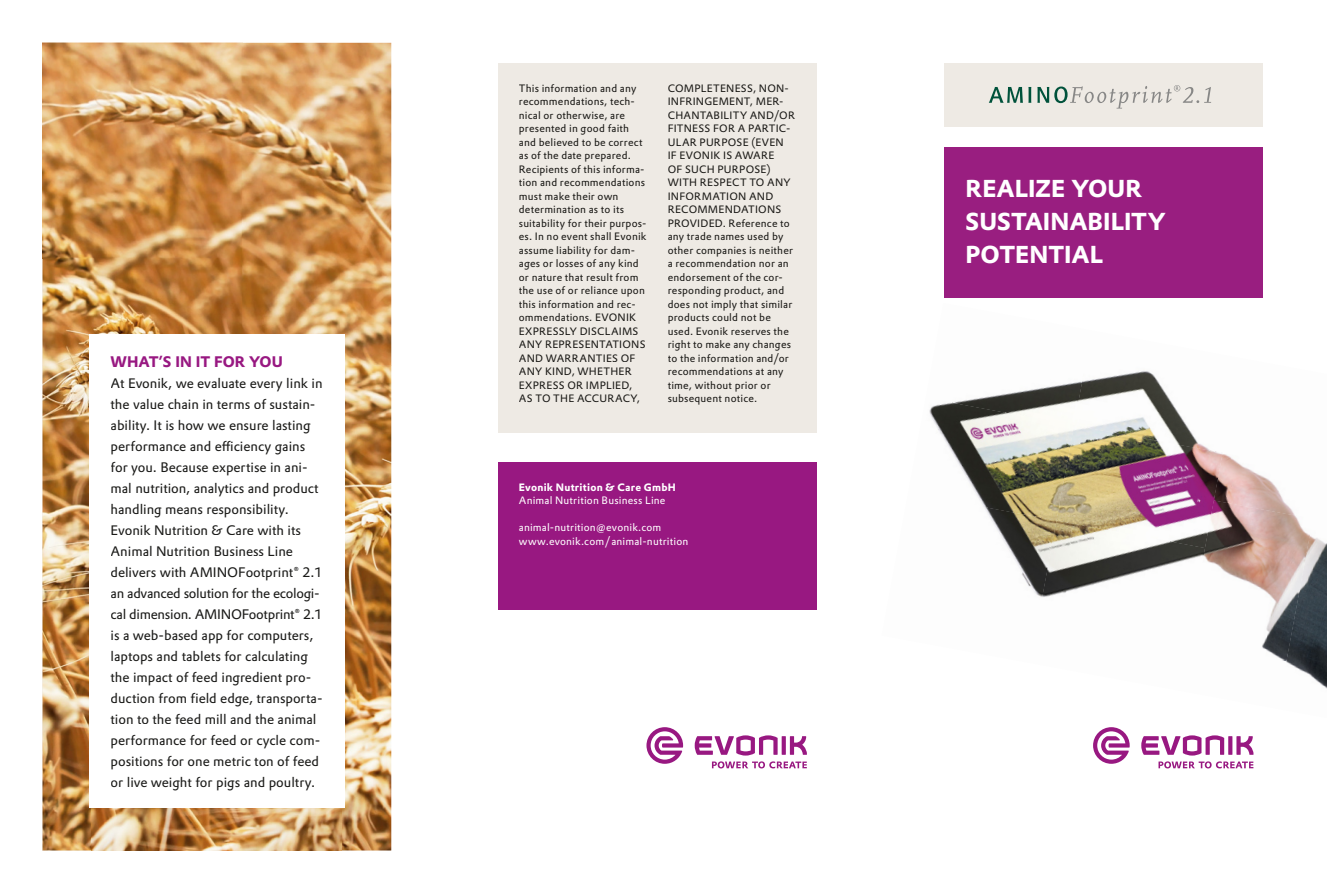
<style>
.page{position:relative;width:1327px;height:893px;background:#fff}
.page>*{position:absolute;margin:0;border:0;box-sizing:border-box;transform-origin:0 0}
.t1{font:700 24px/33px "Evonik Prokyon";color:#fff}
.t2{font:700 15px "Evonik Prokyon";color:#981881}
.t3{font:13.5px/21px "Evonik Prokyon";color:#1a1a18}
.t4{font:10.5px/13.5px "Evonik Prokyon";letter-spacing:.02em;color:#1a1916}
.t5{font:10.5px/13.5px "Evonik Prokyon";letter-spacing:.02em;color:#fff}
.t6{font:700 10.5px "Evonik Prokyon";letter-spacing:.02em;color:#fff}
</style>
<div class="page">
<img style="left:43px;top:43px;width:348px;height:322px">
<img style="left:43px;top:365px;width:49px;height:485px">
<img style="left:342px;top:365px;width:49px;height:485px">
<img style="left:92px;top:808px;width:250px;height:42px">
<svg style="left:1093px;top:727px;width:36px;height:37px"></svg>
<svg style="left:1141px;top:735px;width:112px;height:33px"></svg>
<svg style="left:646px;top:727px;width:37px;height:37px"></svg>
<svg style="left:695px;top:735px;width:112px;height:33px"></svg>
<div style="left:944px;top:63px;width:319px;height:63px;background:#eeeae4"></div>
<svg style="left:989px;top:87px;width:42px;height:16px"></svg>
<svg style="left:1037px;top:85px;width:174px;height:24px"></svg>
<div style="left:944px;top:147px;width:319px;height:151px;background:#991e80"></div>
<div style="left:89px;top:334px;width:255px;height:474px;background:#fff"></div>
<div style="left:497px;top:63px;width:319px;height:369px;background:#eeeae4"></div>
<div style="left:497px;top:462px;width:319px;height:148px;background:#981881"></div>
<img style="left:980px;top:383px;width:94px;height:15px">
<img style="left:1074px;top:371px;width:112px;height:54px">
<img style="left:1222px;top:454px;width:55px;height:46px">
<img style="left:1277px;top:488px;width:50px;height:201px">
<img style="left:929px;top:398px;width:145px;height:95px">
<img style="left:1056px;top:425px;width:166px;height:95px">
<img style="left:1187px;top:500px;width:126px;height:162px">
<img style="left:976px;top:493px;width:80px;height:95px">
<img style="left:1038px;top:520px;width:167px;height:68px">
<img style="left:1032px;top:588px;width:205px;height:74px">
<img style="left:1228px;top:652px;width:58px;height:37px">
<h2 class="t2" style="left:111px;top:349px;width:174px">WHAT’S IN IT FOR YOU</h2>
<p class="t3" style="left:111px;top:372px;width:214px">At Evonik, we evaluate every link in the value chain in terms of sustain&shy;ability. It is how we ensure lasting performance and efficiency gains for you. Because expertise in ani&shy;mal nutrition, analytics and product handling means responsibility.<br>Evonik Nutrition &amp; Care with its Animal Nutrition Business Line delivers with AMINOFootprint® 2.1 an advanced solution for the ecologi&shy;cal dimension. AMINOFootprint® 2.1 is a web-based app for computers, laptops and tablets for calculating the impact of feed ingredient pro&shy;duction from field edge, transporta&shy;tion to the feed mill and the animal performance for feed or cycle com&shy;positions for one metric ton of feed or live weight for pigs and poultry.</p>
<p class="t4" style="left:519px;top:81px;width:129px">This information and any recommendations, tech&shy;nical or otherwise, are presented in good faith and believed to be correct as of the date prepared.<br>Recipients of this informa&shy;tion and recommendations must make their own determination as to its suitability for their purpos&shy;es. In no event shall Evonik assume liability for dam&shy;ages or losses of any kind or nature that result from the use of or reliance upon this information and rec&shy;ommendations. EVONIK<br>EXPRESSLY DISCLAIMS<br>ANY REPRESENTATIONS<br>AND WARRANTIES OF<br>ANY KIND, WHETHER<br>EXPRESS OR IMPLIED,<br>AS TO THE ACCURACY,</p>
<p class="t4" style="left:668px;top:81px;width:129px">COMPLETENESS, NON-<br>INFRINGEMENT, MER-<br>CHANTABILITY AND/OR<br>FITNESS FOR A PARTIC-<br>ULAR PURPOSE (EVEN<br>IF EVONIK IS AWARE<br>OF SUCH PURPOSE)<br>WITH RESPECT TO ANY<br>INFORMATION AND<br>RECOMMENDATIONS<br>PROVIDED. Reference to any trade names used by other companies is neither a recommendation nor an endorsement of the cor&shy;responding product, and does not imply that similar products could not be used. Evonik reserves the right to make any changes to the information and/or recommendations at any time, without prior or subsequent notice.</p>
<p class="t6" style="left:519px;top:479px;width:159px">Evonik Nutrition &amp; Care GmbH</p>
<p class="t5" style="left:519px;top:493px;width:148px">Animal Nutrition Business Line</p>
<p class="t5" style="left:519px;top:520px;width:171px">animal-nutrition@evonik.com www.evonik.com / animal-nutrition</p>
<h1 class="t1" style="left:965px;top:170px;width:202px">REALIZE YOUR<br>SUSTAINABILITY<br>POTENTIAL</h1>
</div>
